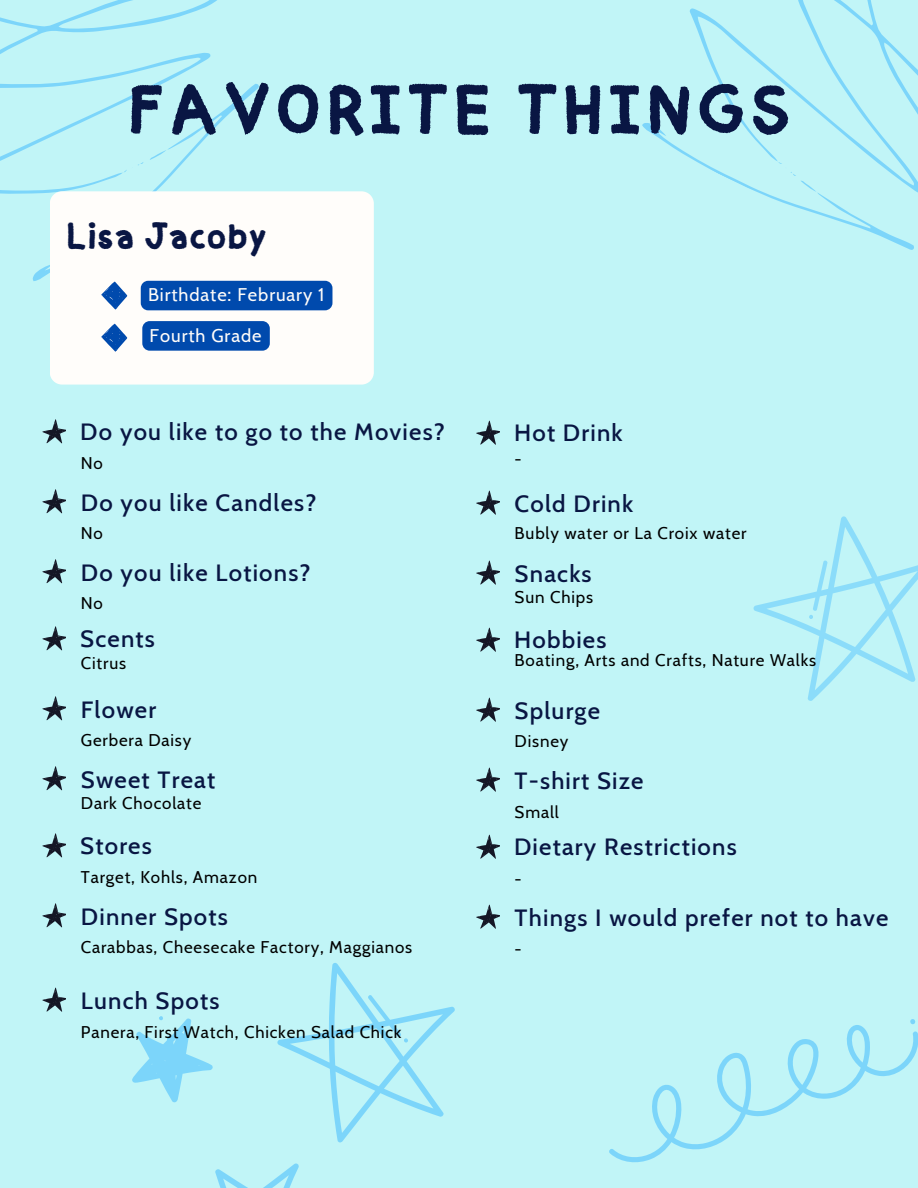
<style>
.page{position:relative;width:918px;height:1188px;background:#c1f5f7}
.page>*{position:absolute;margin:0;border:0;box-sizing:border-box;transform-origin:0 0}
.t1{font:73.35px "puimek";letter-spacing:.04em;color:#091643}
.t2{font:39.45px "puimek";color:#091643}
.t3{font:500 24px "Cabin";letter-spacing:.05em;color:#091643}
.t4{font:18.3px "Cabin";letter-spacing:.05em;color:#fffdfa}
.t5{font:16.95px "Cabin";letter-spacing:.05em;color:#000}
</style>
<div class="page">
<svg style="left:33px;top:84px;width:226px;height:197px"></svg>
<svg style="left:0;top:0;width:222px;height:194px"></svg>
<svg style="left:690px;top:0;width:228px;height:193px"></svg>
<svg style="left:642px;top:123px;width:272px;height:127px"></svg>
<svg style="left:609px;top:1019px;width:309px;height:144px"></svg>
<svg style="left:753px;top:516px;width:165px;height:185px"></svg>
<svg style="left:132px;top:963px;width:323px;height:225px"></svg>
<div style="left:50px;top:191px;width:324px;height:194px;background:#fffdfa;border-radius:12px"></div>
<svg style="left:101px;top:282px;width:26px;height:28px"></svg>
<svg style="left:101px;top:324px;width:26px;height:28px"></svg>
<div style="left:141px;top:281px;width:191px;height:29px;background:#004aad;border-radius:7px"></div>
<div style="left:142px;top:321px;width:128px;height:30px;background:#004aad;border-radius:7px"></div>
<svg style="left:42px;top:419px;width:24px;height:25px"></svg>
<svg style="left:42px;top:489px;width:24px;height:25px"></svg>
<svg style="left:42px;top:559px;width:24px;height:25px"></svg>
<svg style="left:42px;top:626px;width:24px;height:25px"></svg>
<svg style="left:42px;top:696px;width:24px;height:25px"></svg>
<svg style="left:42px;top:766px;width:24px;height:25px"></svg>
<svg style="left:42px;top:833px;width:24px;height:25px"></svg>
<svg style="left:42px;top:903px;width:24px;height:25px"></svg>
<svg style="left:42px;top:987px;width:24px;height:25px"></svg>
<svg style="left:476px;top:420px;width:24px;height:25px"></svg>
<svg style="left:476px;top:490px;width:24px;height:25px"></svg>
<svg style="left:476px;top:560px;width:24px;height:25px"></svg>
<svg style="left:476px;top:627px;width:24px;height:25px"></svg>
<svg style="left:476px;top:697px;width:24px;height:25px"></svg>
<svg style="left:476px;top:767px;width:24px;height:25px"></svg>
<svg style="left:476px;top:834px;width:24px;height:25px"></svg>
<svg style="left:476px;top:904px;width:24px;height:25px"></svg>
<h1 class="t1" style="left:127px;top:40px;width:665px">FAVORITE THINGS</h1>
<h2 class="t2" style="left:66px;top:198px;width:202px">Lisa Jacoby</h2>
<p class="t4" style="left:148px;top:284px;width:178px">Birthdate: February 1</p>
<p class="t4" style="left:150px;top:324px;width:113px">Fourth Grade</p>
<h3 class="t3" style="left:80px;top:417px;width:366px">Do you like to go to the Movies?</h3>
<p class="t5" style="left:81px;top:453px;width:24px">No</p>
<h3 class="t3" style="left:81px;top:488px;width:237px">Do you like Candles?</h3>
<p class="t5" style="left:81px;top:523px;width:24px">No</p>
<h3 class="t3" style="left:81px;top:558px;width:231px">Do you like Lotions?</h3>
<p class="t5" style="left:81px;top:593px;width:24px">No</p>
<h3 class="t3" style="left:80px;top:624px;width:76px">Scents</h3>
<p class="t5" style="left:81px;top:653px;width:47px">Citrus</p>
<h3 class="t3" style="left:81px;top:695px;width:77px">Flower</h3>
<p class="t5" style="left:81px;top:730px;width:112px">Gerbera Daisy</p>
<h3 class="t3" style="left:81px;top:765px;width:136px">Sweet Treat</h3>
<p class="t5" style="left:81px;top:793px;width:122px">Dark Chocolate</p>
<h3 class="t3" style="left:80px;top:831px;width:73px">Stores</h3>
<p class="t5" style="left:81px;top:867px;width:178px">Target, Kohls, Amazon</p>
<h3 class="t3" style="left:81px;top:902px;width:149px">Dinner Spots</h3>
<p class="t5" style="left:81px;top:937px;width:333px">Carabbas, Cheesecake Factory, Maggianos</p>
<h3 class="t3" style="left:81px;top:986px;width:140px">Lunch Spots</h3>
<p class="t5" style="left:81px;top:1021px;width:322px">Panera, First Watch, Chicken Salad Chick</p>
<h3 class="t3" style="left:514px;top:418px;width:110px">Hot Drink</h3>
<p class="t5" style="left:515px;top:449px;width:9px">-</p>
<h3 class="t3" style="left:515px;top:489px;width:120px">Cold Drink</h3>
<p class="t5" style="left:515px;top:523px;width:233px">Bubly water or La Croix water</p>
<h3 class="t3" style="left:515px;top:559px;width:79px">Snacks</h3>
<p class="t5" style="left:515px;top:587px;width:80px">Sun Chips</p>
<h3 class="t3" style="left:514px;top:625px;width:94px">Hobbies</h3>
<p class="t5" style="left:515px;top:650px;width:303px">Boating, Arts and Crafts, Nature Walks</p>
<h3 class="t3" style="left:515px;top:696px;width:87px">Splurge</h3>
<p class="t5" style="left:515px;top:731px;width:55px">Disney</p>
<h3 class="t3" style="left:515px;top:766px;width:130px">T-shirt Size</h3>
<p class="t5" style="left:515px;top:801px;width:46px">Small</p>
<h3 class="t3" style="left:514px;top:832px;width:224px">Dietary Restrictions</h3>
<p class="t5" style="left:515px;top:868px;width:9px">-</p>
<h3 class="t3" style="left:515px;top:903px;width:375px">Things I would prefer not to have</h3>
<p class="t5" style="left:515px;top:938px;width:9px">-</p>
</div>
